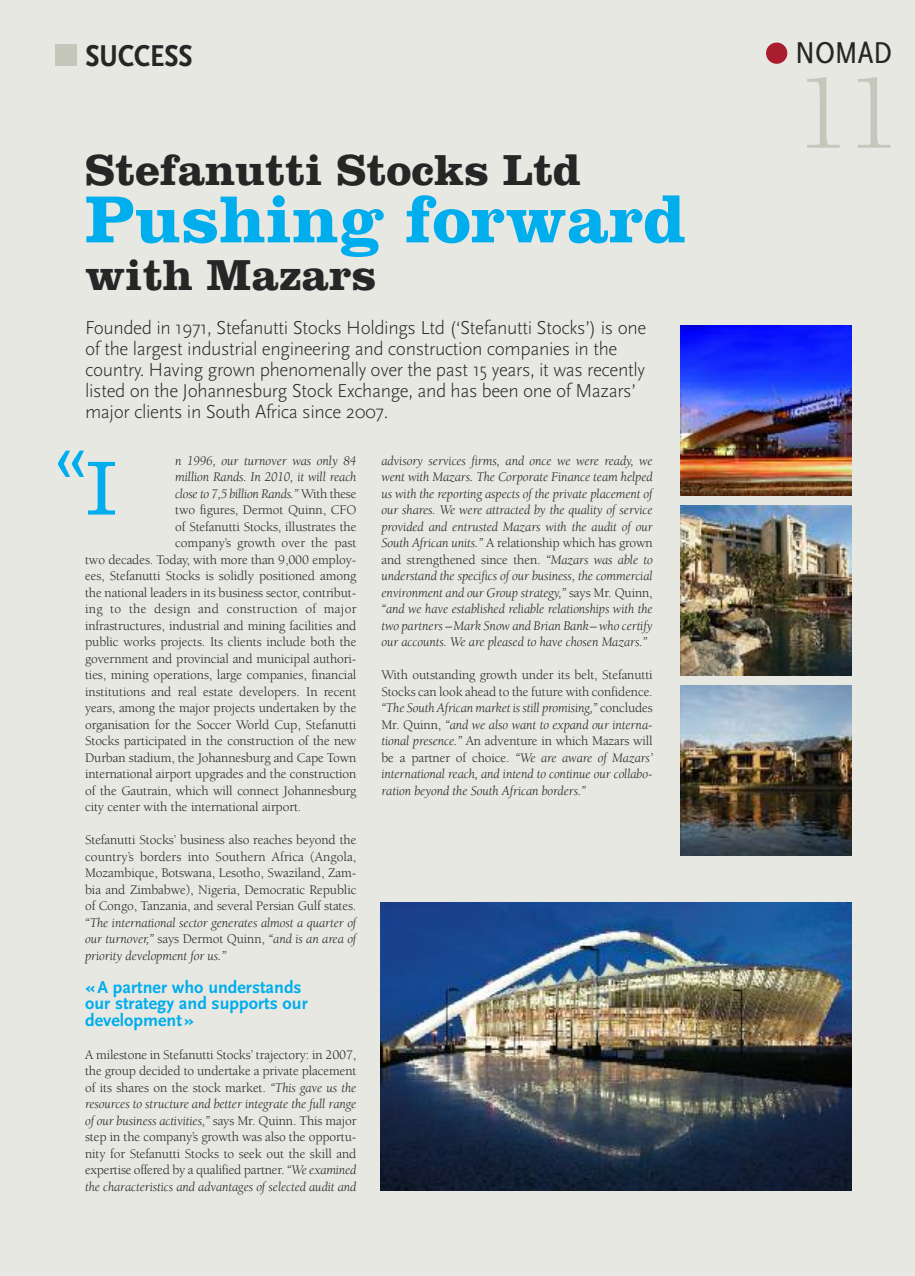
<style>
.page{position:relative;width:915px;height:1276px;background:#fff}
.page>*{position:absolute;margin:0;border:0;box-sizing:border-box;transform-origin:0 0}
.t1{font:108px "Berkeley Std";color:#c6c6ba}
.t2{font:300 79.5px "Clarendon LT Std";color:#00aded}
.t3{font:700 69px "Clarendon LT Std";color:#00aded}
.t4{font:700 45px "Clarendon LT Std";color:#272627}
.t5{font:700 condensed 31.5px "Scala Sans Pro";color:#272627}
.t6{font:condensed 31.5px "Scala Sans Pro";color:#272627}
.t7{font:300 19.5px/21px "Scala Sans Pro";letter-spacing:-.02em;color:#272627}
.t8{font:700 18px/16.5px "Scala Sans Pro";color:#00aded}
.t9{font:13.5px/16.5px "Berkeley Std";letter-spacing:-.01em;color:#272627;text-align:justify}
.t10{font:italic 13.5px/16.5px "Berkeley Std";letter-spacing:-.01em;color:#272627;text-align:justify}
.t11{font:13.5px "Berkeley Std";letter-spacing:.02em;color:#272627}
.s1{font-style:normal}
.s2{font-style:italic}
</style>
<div class="page">
<div style="left:0;top:0;width:914px;height:1276px;background:#e8e8e3"></div>
<hr style="left:0;top:0;width:1px;height:1276px;background:#8f918a">
<div style="left:765px;top:43px;width:22px;height:21px;background:#a91d2e;border-radius:50%"></div>
<div style="left:56px;top:45px;width:21px;height:21px;background:#c6c6ba"></div>
<img style="left:380px;top:902px;width:470px;height:289px">
<img style="left:680px;top:325px;width:170px;height:170px">
<img style="left:680px;top:505px;width:170px;height:170px">
<img style="left:680px;top:685px;width:170px;height:170px">
<h3 class="t5" style="left:85px;top:45px;width:109px">SUCCESS</h3>
<h3 class="t4" style="left:85px;top:155px;width:496px">Stefanutti Stocks Ltd</h3>
<h3 class="t3" style="left:85px;top:197px;width:602px">Pushing forward</h3>
<h3 class="t4" style="left:85px;top:260px;width:293px">with Mazars</h3>
<p class="t7" style="left:85px;top:319px;width:562px">Founded in 1971, Stefanutti Stocks Holdings Ltd (‘Stefanutti Stocks’) is one of the largest industrial engineering and construction companies in the country. Having grown phenomenally over the past 15 years, it was recently listed on the Johannesburg Stock Exchange, and has been one of Mazars’ major clients in South Africa since 2007.</p>
<p class="t10" style="left:175px;top:453px;width:183px">n 1996, our turnover was only 84</p>
<p class="t10" style="left:175px;top:470px;width:183px">million Rands. In 2010, it will reach</p>
<p class="t10" style="left:175px;top:486px;width:183px">close to 7,5 billion Rands.” <span class="s1">With these</span></p>
<p class="t9" style="left:175px;top:503px;width:183px">two figures, Dermot Quinn, CFO</p>
<p class="t9" style="left:175px;top:519px;width:183px">of Stefanutti Stocks, illustrates the</p>
<p class="t9" style="left:175px;top:536px;width:183px">company’s growth over the past</p>
<p class="t9" style="left:85px;top:552px;width:272px">two decades. Today, with more than 9,000 employ-</p>
<p class="t9" style="left:85px;top:569px;width:273px">ees, Stefanutti Stocks is solidly positioned among</p>
<p class="t9" style="left:85px;top:585px;width:272px">the national leaders in its business sector, contribut-</p>
<p class="t11" style="left:85px;top:604px;width:273px">ing to the design and construction of major</p>
<p class="t9" style="left:85px;top:618px;width:273px">infrastructures, industrial and mining facilities and</p>
<p class="t9" style="left:85px;top:635px;width:273px">public works projects. Its clients include both the</p>
<p class="t9" style="left:85px;top:651px;width:272px">government and provincial and municipal authori-</p>
<p class="t9" style="left:85px;top:668px;width:273px">ties, mining operations, large companies, financial</p>
<p class="t9" style="left:85px;top:684px;width:273px">institutions and real estate developers. In recent</p>
<p class="t9" style="left:85px;top:701px;width:273px">years, among the major projects undertaken by the</p>
<p class="t9" style="left:85px;top:717px;width:273px">organisation for the Soccer World Cup, Stefanutti</p>
<p class="t9" style="left:85px;top:734px;width:273px">Stocks participated in the construction of the new</p>
<p class="t9" style="left:85px;top:750px;width:273px">Durban stadium, the Johannesburg and Cape Town</p>
<p class="t9" style="left:85px;top:767px;width:273px">international airport upgrades and the construction</p>
<p class="t9" style="left:85px;top:783px;width:273px">of the Gautrain, which will connect Johannesburg</p>
<p class="t9" style="left:85px;top:800px;width:218px">city center with the international airport.</p>
<p class="t9" style="left:85px;top:833px;width:273px">Stefanutti Stocks’ business also reaches beyond the country’s borders into Southern Africa (Angola, Mozambique, Botswana, Lesotho, Swaziland, Zam&shy;bia and Zimbabwe), Nigeria, Democratic Republic of Congo, Tanzania, and several Persian Gulf states.</p>
<p class="t10" style="left:85px;top:915px;width:273px">“The international sector generates almost a quarter of our turnover,” <span class="s1">says Dermot Quinn,</span> “and is an area of priority development for us.”</p>
<h3 class="t8" style="left:85px;top:980px;width:224px">«a partner who understands our strategy and supports our development»</h3>
<p class="t9" style="left:85px;top:1047px;width:273px">A milestone in Stefanutti Stocks’ trajectory: in 2007, the group decided to undertake a private placement of its shares on the stock market. <span class="s2">“This gave us the resources to structure and better integrate the full range of our business activities,”</span> says Mr. Quinn. This major step in the company’s growth was also the opportu&shy;nity for Stefanutti Stocks to seek out the skill and expertise offered by a qualified partner. <span class="s2">“We examined the characteristics and advantages of selected audit and</span></p>
<h2 class="t2" style="left:51px;top:430px;width:41px">«</h2>
<h2 class="t2" style="left:86px;top:462px;width:32px">I</h2>
<p class="t10" style="left:381px;top:453px;width:273px">advisory services firms, and once we were ready, we went with Mazars. The Corporate Finance team helped us with the reporting aspects of the private placement of our shares. We were attracted by the quality of service provided and entrusted Mazars with the audit of our South African units.” <span class="s1">A relationship which has grown and strengthened since then.</span> “Mazars was able to understand the specifics of our business, the commercial environment and our Group strategy,” <span class="s1">says Mr. Quinn, </span>“and we have established reliable relationships with the two partners –Mark Snow and Brian Bank– who certify our accounts. We are pleased to have chosen Mazars.”</p>
<p class="t10" style="left:381px;top:668px;width:273px"><span class="s1">With outstanding growth under its belt, Stefanutti Stocks can look ahead to the future with confidence. </span>“The South African market is still promising,” <span class="s1">concludes Mr. Quinn,</span> “and we also want to expand our interna&shy;tional presence.” <span class="s1">An adventure in which Mazars will be a partner of choice.</span> “We are aware of Mazars’ international reach, and intend to continue our collabo&shy;ration beyond the South African borders.”</p>
<h3 class="t6" style="left:794px;top:43px;width:98px">NOMAD</h3>
<h1 class="t1" style="left:794px;top:72px;width:108px">11</h1>
</div>
